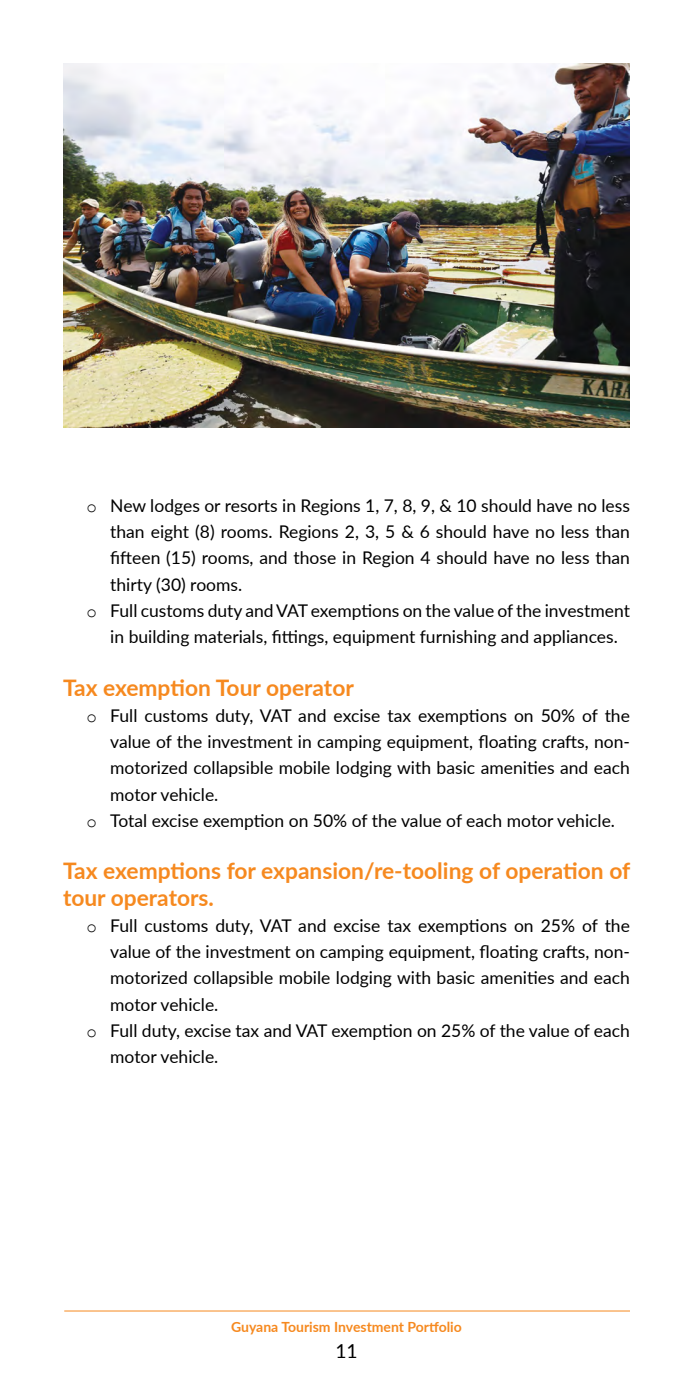
<style>
.page{position:relative;width:693px;height:1386px;background:#fff}
.page>*{position:absolute;margin:0;border:0;box-sizing:border-box;transform-origin:0 0}
.t1{font:700 22.75px/26.2px "Lato";color:#f6891f}
.t2{font:19.25px "Lato";color:#000}
.t3{font:17.5px "Lato";color:#000}
.t4{font:700 14px "Lato";color:#f6891f}
.s1{font-family:"Courier New"}
</style>
<div class="page">
<hr style="left:64px;top:1311px;width:566px;height:1px;background:#f6891f">
<img style="left:63px;top:63px;width:567px;height:364px">
<p class="t3" style="left:87px;top:493px;width:545px"><span class="s1">o</span> New lodges or resorts in Regions 1, 7, 8, 9, &amp; 10 should have no less</p>
<p class="t3" style="left:110px;top:519px;width:521px">than eight (8) rooms. Regions 2, 3, 5 &amp; 6 should have no less than</p>
<p class="t3" style="left:110px;top:545px;width:521px">fifteen (15) rooms, and those in Region 4 should have no less than</p>
<p class="t3" style="left:110px;top:572px;width:134px">thirty (30) rooms.</p>
<p class="t3" style="left:87px;top:598px;width:545px"><span class="s1">o</span> Full customs duty and VAT exemptions on the value of the investment</p>
<p class="t3" style="left:110px;top:624px;width:509px">in building materials, fittings, equipment furnishing and appliances.</p>
<h1 class="t1" style="left:63px;top:673px;width:292px">Tax exemption Tour operator</h1>
<p class="t3" style="left:87px;top:703px;width:545px"><span class="s1">o</span> Full customs duty, VAT and excise tax exemptions on 50% of the</p>
<p class="t3" style="left:110px;top:729px;width:521px">value of the investment in camping equipment, floating crafts, non-</p>
<p class="t3" style="left:110px;top:755px;width:521px">motorized collapsible mobile lodging with basic amenities and each</p>
<p class="t3" style="left:110px;top:782px;width:110px">motor vehicle.</p>
<p class="t3" style="left:87px;top:808px;width:530px"><span class="s1">o</span> Total excise exemption on 50% of the value of each motor vehicle.</p>
<h1 class="t1" style="left:63px;top:857px;width:569px">Tax exemptions for expansion/re-tooling of operation of tour operators.</h1>
<p class="t3" style="left:87px;top:913px;width:545px"><span class="s1">o</span> Full customs duty, VAT and excise tax exemptions on 25% of the</p>
<p class="t3" style="left:110px;top:939px;width:521px">value of the investment on camping equipment, floating crafts, non-</p>
<p class="t3" style="left:110px;top:965px;width:521px">motorized collapsible mobile lodging with basic amenities and each</p>
<p class="t3" style="left:110px;top:992px;width:110px">motor vehicle.</p>
<p class="t3" style="left:87px;top:1018px;width:545px"><span class="s1">o</span> Full duty, excise tax and VAT exemption on 25% of the value of each</p>
<p class="t3" style="left:110px;top:1044px;width:110px">motor vehicle.</p>
<p class="t4" style="left:231px;top:1317px;width:232px">Guyana Tourism Investment Portfolio</p>
<p class="t2" style="left:335px;top:1337px;width:24px">11</p>
</div>
